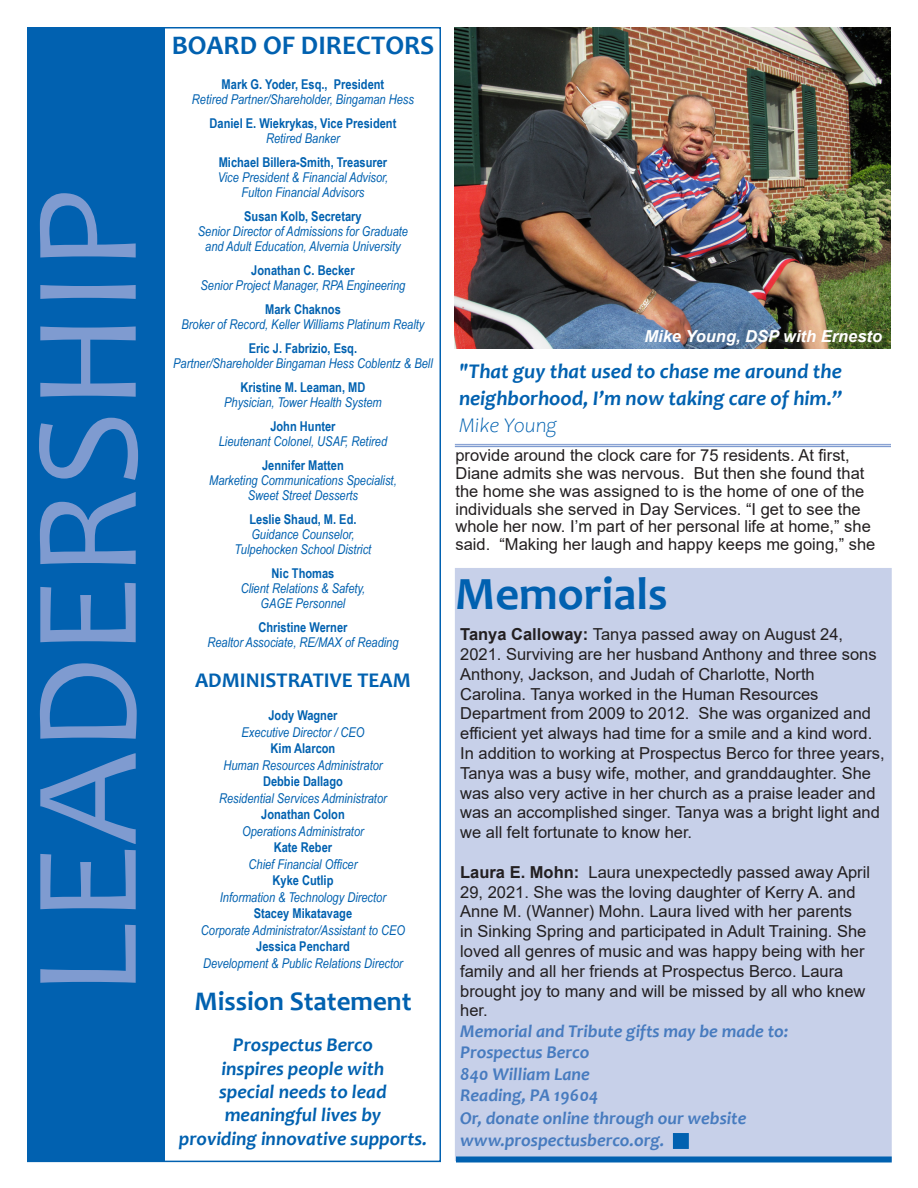
<style>
.page{position:relative;width:918px;height:1188px;background:#fff}
.page>*{position:absolute;margin:0;border:0;box-sizing:border-box;transform-origin:0 0}
.t1{font:150px "Candara";color:#7f9bd0}
.t2{font:700 46.5px "Candara";color:#0161b0}
.t3{font:700 27px "Candara";color:#0161b0}
.t4{font:italic 700 21px/27px "Candara";color:#0161b0;text-align:justify}
.t5{font:700 21px "Candara";color:#0161b0}
.t6{font:italic 700 19.5px/23.4px "Candara";color:#0161b0;text-align:center}
.t7{font:italic 700 18px/21.6px "Candara";color:#477bbf}
.t8{font:16.5px/19.8px "Arial";color:#231f20}
.t9{font:italic 700 16.5px "Arial";color:#fff}
.t10{font:italic 13.5px/15px "Arial Narrow";color:#0161b0;text-align:center}
.t11{font:700 13.5px/15px "Arial Narrow";color:#0161b0;text-align:center}
.s1{font-weight:700;font-style:normal}
.s2{font-weight:400;font-style:italic}
.s3{font-weight:300}
.s4{font-weight:700}
</style>
<div class="page">
<div style="left:27px;top:27px;width:138px;height:1134px;background:#0161b0"></div>
<div style="left:455px;top:568px;width:437px;height:593px;background:#c7d0e9;border:2px solid #c7d0e9"></div>
<div style="left:673px;top:1133px;width:16px;height:16px;background:#0161b0;border:2px solid #0161b0"></div>
<div style="left:456px;top:1156px;width:436px;height:6px;background:#0161b0"></div>
<img style="left:455px;top:27px;width:436px;height:321px">
<hr style="left:455px;top:444px;width:436px;height:1px;background:#7f9bd0">
<hr style="left:455px;top:446px;width:436px;height:1px;background:#7f9bd0">
<p class="t1" style="left:-7px;top:997px;width:810px;rotate:-90deg">LEADERSHIP</p>
<p class="t3" style="left:172px;top:28px;width:264px">BOARD OF DIRECTORS</p>
<p class="t10" style="left:192px;top:76px;width:223px"><span class="s1">Mark G. Yoder, Esq., President<br></span>Retired Partner/Shareholder, Bingaman Hess</p>
<p class="t11" style="left:210px;top:115px;width:188px">Daniel E. Wiekrykas, Vice President<br><span class="s2">Retired Banker</span></p>
<p class="t10" style="left:218px;top:154px;width:172px"><span class="s1">Michael Billera-Smith, Treasurer<br></span>Vice President &amp; Financial Advisor,<br>Fulton Financial Advisors</p>
<p class="t10" style="left:198px;top:208px;width:212px"><span class="s1">Susan Kolb, Secretary<br></span>Senior Director of Admissions for Graduate and Adult Education, Alvernia University</p>
<p class="t10" style="left:201px;top:262px;width:206px"><span class="s1">Jonathan C. Becker<br></span>Senior Project Manager, RPA Engineering</p>
<p class="t10" style="left:181px;top:301px;width:244px"><span class="s1">Mark Chaknos<br></span>Broker of Record, Keller Williams Platinum Realty</p>
<p class="t10" style="left:173px;top:340px;width:261px"><span class="s1">Eric J. Fabrizio, Esq.<br></span>Partner/Shareholder Bingaman Hess Coblentz &amp; Bell</p>
<p class="t10" style="left:224px;top:379px;width:159px"><span class="s1">Kristine M. Leaman, MD<br></span>Physician, Tower Health System</p>
<p class="t10" style="left:219px;top:418px;width:170px"><span class="s1">John Hunter<br></span>Lieutenant Colonel, USAF, Retired</p>
<p class="t10" style="left:209px;top:457px;width:189px"><span class="s1">Jennifer Matten<br></span>Marketing Communications Specialist,<br>Sweet Street Desserts</p>
<p class="t10" style="left:235px;top:511px;width:138px"><span class="s1">Leslie Shaud, M. Ed.<br></span>Guidance Counselor,<br>Tulpehocken School District</p>
<p class="t10" style="left:241px;top:565px;width:126px"><span class="s1">Nic Thomas<br></span>Client Relations &amp; Safety,<br>GAGE Personnel</p>
<p class="t10" style="left:207px;top:619px;width:193px"><span class="s1">Christine Werner<br></span>Realtor Associate, RE/MAX of Reading</p>
<p class="t5" style="left:195px;top:667px;width:217px">ADMINISTRATIVE TEAM</p>
<p class="t11" style="left:268px;top:707px;width:71px">Jody Wagner</p>
<p class="t10" style="left:241px;top:724px;width:125px">Executive Director / CEO</p>
<p class="t11" style="left:271px;top:740px;width:66px">Kim Alarcon</p>
<p class="t10" style="left:223px;top:757px;width:161px">Human Resources Administrator</p>
<p class="t11" style="left:263px;top:773px;width:81px">Debbie Dallago</p>
<p class="t10" style="left:219px;top:790px;width:169px">Residential Services Administrator</p>
<p class="t10" style="left:242px;top:806px;width:123px;line-height:16.5px"><span class="s1">Jonathan Colon<br></span>Operations Administrator</p>
<p class="t10" style="left:220px;top:839px;width:168px;line-height:16.5px"><span class="s1">Kate Reber<br></span>Chief Financial Officer<br><span class="s1">Kyke Cutlip<br></span>Information &amp; Technology Director</p>
<p class="t11" style="left:254px;top:905px;width:100px">Stacey Mikatavage</p>
<p class="t10" style="left:201px;top:922px;width:206px;line-height:16.5px">Corporate Administrator/Assistant to CEO<br><span class="s1">Jessica Penchard</span></p>
<p class="t10" style="left:203px;top:955px;width:201px">Development &amp; Public Relations Director</p>
<p class="t3" style="left:195px;top:985px;width:218px">Mission Statement</p>
<p class="t6" style="left:179px;top:1033px;width:250px">Prospectus Berco<br>inspires people with<br>special needs to lead meaningful lives by<br>providing innovative supports.</p>
<p class="t9" style="left:644px;top:325px;width:239px">Mike Young, DSP with Ernesto</p>
<p class="t4" style="left:459px;top:357px;width:385px">"That guy that used to chase me around the neighborhood, I’m now taking care of him.” <span class="s3">Mike Young</span></p>
<p class="t8" style="left:455px;top:446px;width:422px;line-height:17.9px">provide around the clock care for 75 residents. At first, Diane admits she was nervous. But then she found that the home she was assigned to is the home of one of the individuals she served in Day Services. “I get to see the whole her now. I’m part of her personal life at home,” she said. “Making her laugh and happy keeps me going,” she</p>
<p class="t2" style="left:455px;top:565px;width:214px">Memorials</p>
<p class="t8" style="left:460px;top:624px;width:426px"><span class="s4">Tanya Calloway:</span> Tanya passed away on August 24, 2021. Surviving are her husband Anthony and three sons Anthony, Jackson, and Judah of Charlotte, North Carolina. Tanya worked in the Human Resources Department from 2009 to 2012. She was organized and efficient yet always had time for a smile and a kind word.<br>In addition to working at Prospectus Berco for three years, Tanya was a busy wife, mother, and granddaughter. She was also very active in her church as a praise leader and was an accomplished singer. Tanya was a bright light and we all felt fortunate to know her.</p>
<p class="t8" style="left:460px;top:862px;width:411px"><span class="s4">Laura E. Mohn:</span> Laura unexpectedly passed away April 29, 2021. She was the loving daughter of Kerry A. and Anne M. (Wanner) Mohn. Laura lived with her parents<br>in Sinking Spring and participated in Adult Training. She loved all genres of music and was happy being with her family and all her friends at Prospectus Berco. Laura brought joy to many and will be missed by all who knew her.</p>
<p class="t7" style="left:460px;top:1020px;width:330px">Memorial and Tribute gifts may be made to:<br>Prospectus Berco<br>840 William Lane<br>Reading, PA 19604</p>
<p class="t7" style="left:460px;top:1107px;width:288px">Or, donate online through our website www.prospectusberco.org.</p>
</div>
